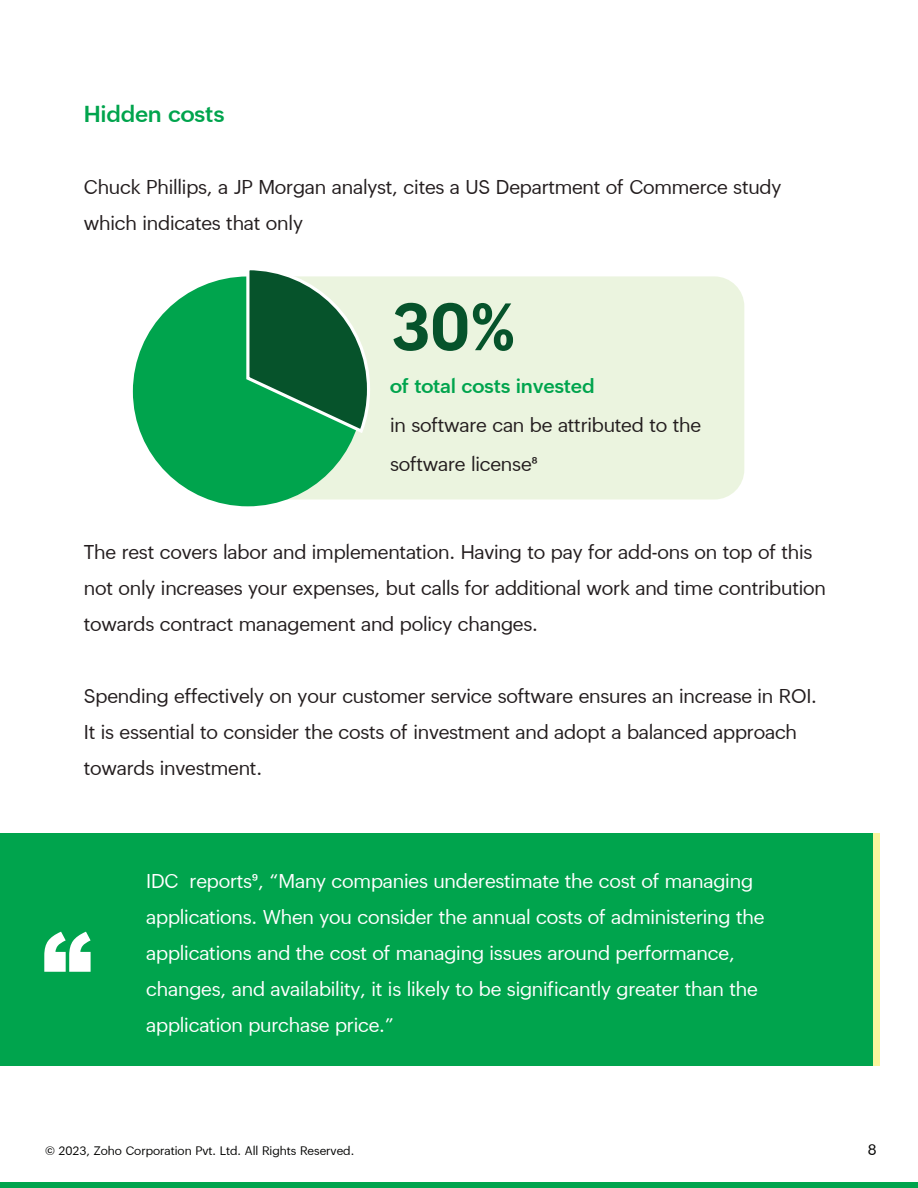
<style>
.page{position:relative;width:918px;height:1188px;background:#fff}
.page>*{position:absolute;margin:0;border:0;box-sizing:border-box;transform-origin:0 0}
.t1{font:700 65.4px "Zoho Puvi";color:#06532b}
.t2{font:600 22.5px "Zoho Puvi";letter-spacing:-.01em;color:#00a44d}
.t3{font:19.5px/36px "Zoho Puvi";letter-spacing:-.01em;color:#231d1e}
.t4{font:19.5px/36px "Zoho Puvi";letter-spacing:-.01em;color:#fff}
.t5{font:600 19.5px "Zoho Puvi";letter-spacing:-.01em;color:#00a44d}
.t6{font:15px "Zoho Puvi";color:#050504}
.t7{font:12px "Zoho Puvi";color:#050504}
</style>
<div class="page">
<div style="left:0;top:833px;width:880px;height:232px;background:#00a44d"></div>
<div style="left:873px;top:833px;width:7px;height:232px;background:#faf59d"></div>
<div style="left:0;top:1183px;width:918px;height:5px;background:#00a44d"></div>
<svg style="left:44px;top:932px;width:47px;height:40px"></svg>
<div style="left:255px;top:276px;width:489px;height:224px;background:#ebf4df;border-radius:30px"></div>
<div style="left:133px;top:276px;width:230px;height:230px;background:#00a44d;border-radius:50%"></div>
<svg style="left:245px;top:270px;width:127px;height:165px"></svg>
<p class="t2" style="left:84px;top:96px;width:142px">Hidden costs</p>
<p class="t3" style="left:84px;top:167px;width:699px">Chuck Phillips, a JP Morgan analyst, cites a US Department of Commerce study which indicates that only</p>
<h1 class="t1" style="left:391px;top:276px;width:126px">30%</h1>
<p class="t5" style="left:390px;top:371px;width:206px">of total costs invested</p>
<p class="t3" style="left:390px;top:404px;width:313px;line-height:39px">in software can be attributed to the software license8</p>
<p class="t3" style="left:84px;top:532px;width:744px">The rest covers labor and implementation. Having to pay for add-ons on top of this not only increases your expenses, but calls for additional work and time contribution towards contract management and policy changes.</p>
<p class="t3" style="left:84px;top:676px;width:735px">Spending effectively on your customer service software ensures an increase in ROI.<br>It is essential to consider the costs of investment and adopt a balanced approach towards investment.</p>
<p class="t4" style="left:146px;top:861px;width:620px">IDC reports9, “Many companies underestimate the cost of managing applications. When you consider the annual costs of administering the applications and the cost of managing issues around performance, changes, and availability, it is likely to be significantly greater than the application purchase price.”</p>
<p class="t7" style="left:45px;top:1142px;width:311px">© 2023, Zoho Corporation Pvt. Ltd. All Rights Reserved.</p>
<p class="t6" style="left:868px;top:1138px;width:10px">8</p>
</div>
